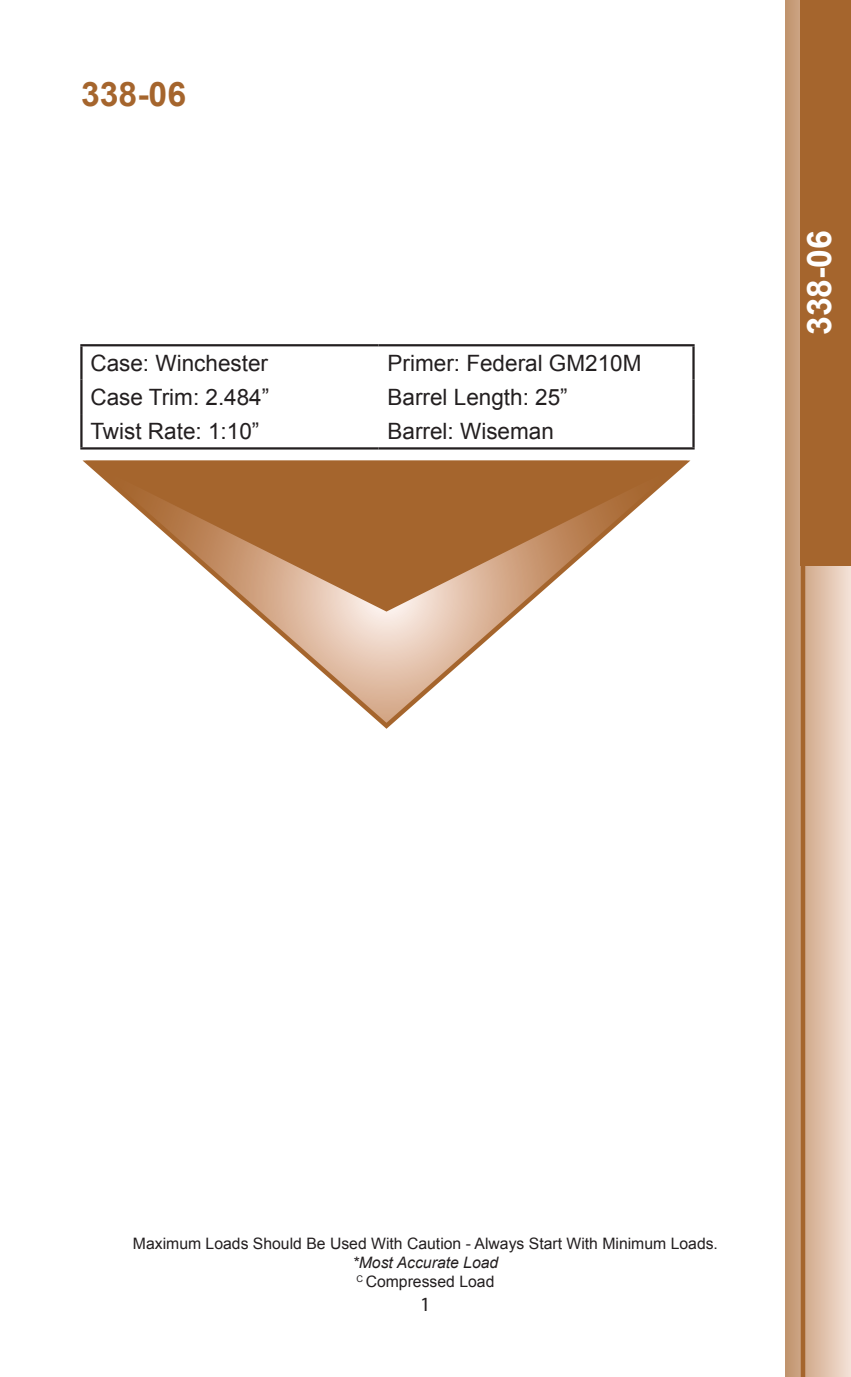
<style>
.page{position:relative;width:851px;height:1377px;background:#fff}
.page>*{position:absolute;margin:0;border:0;box-sizing:border-box;transform-origin:0 0}
.t1{font:700 33.75px "Arial";color:#fff}
.t2{font:700 33.75px "Arial";color:#a5652d}
.t3{font:22.5px "Arial";color:#231f20}
.t4{font:20.25px "Myriad Pro";color:#231f20}
.t5{font:15.75px "Arial";color:#231f20}
.t6{font:italic 15.75px/18.9px "Arial";color:#231f20}
.s1{font-style:normal}
</style>
<div class="page">
<svg style="left:785px;top:0;width:65px;height:1377px;background:#d8b69c"></svg>
<div style="left:800px;top:0;width:50px;height:565px;background:#a5652d"></div>
<div style="left:800px;top:0;width:5px;height:1377px;background:#a5652d"></div>
<hr style="left:80px;top:344px;width:298px;height:2px;background:#231f20">
<hr style="left:80px;top:346px;width:3px;height:34px;background:#231f20">
<hr style="left:378px;top:344px;width:316px;height:2px;background:#231f20">
<hr style="left:692px;top:346px;width:2px;height:34px;background:#231f20">
<hr style="left:80px;top:380px;width:3px;height:34px;background:#231f20">
<hr style="left:692px;top:380px;width:2px;height:34px;background:#231f20">
<hr style="left:80px;top:414px;width:3px;height:33px;background:#231f20">
<hr style="left:692px;top:414px;width:2px;height:33px;background:#231f20">
<hr style="left:80px;top:447px;width:298px;height:3px;background:#231f20">
<hr style="left:378px;top:447px;width:316px;height:3px;background:#231f20">
<svg style="left:82px;top:460px;width:609px;height:269px"></svg>
<svg style="left:85px;top:461px;width:602px;height:151px;fill:#a5652d"></svg>
<h1 class="t2" style="left:81px;top:71px;width:107px">338-06</h1>
<p class="t3" style="left:90px;top:348px;width:179px">Case: Winchester</p>
<p class="t3" style="left:387px;top:348px;width:255px">Primer: Federal GM210M</p>
<p class="t3" style="left:90px;top:382px;width:180px">Case Trim: 2.484”</p>
<p class="t3" style="left:387px;top:382px;width:182px">Barrel Length: 25”</p>
<p class="t3" style="left:90px;top:417px;width:170px">Twist Rate: 1:10”</p>
<p class="t3" style="left:387px;top:417px;width:168px">Barrel: Wiseman</p>
<h1 class="t1" style="left:796px;top:335px;width:107px;rotate:-90deg">338-06</h1>
<p class="t5" style="left:133px;top:1233px;width:586px">Maximum Loads Should Be Used With Caution - Always Start With Minimum Loads.</p>
<p class="t6" style="left:352px;top:1253px;width:147px">*Most Accurate Load<br><sup>C</sup> <span class="s1">Compressed Load</span></p>
<p class="t4" style="left:420px;top:1292px;width:12px">1</p>
</div>
